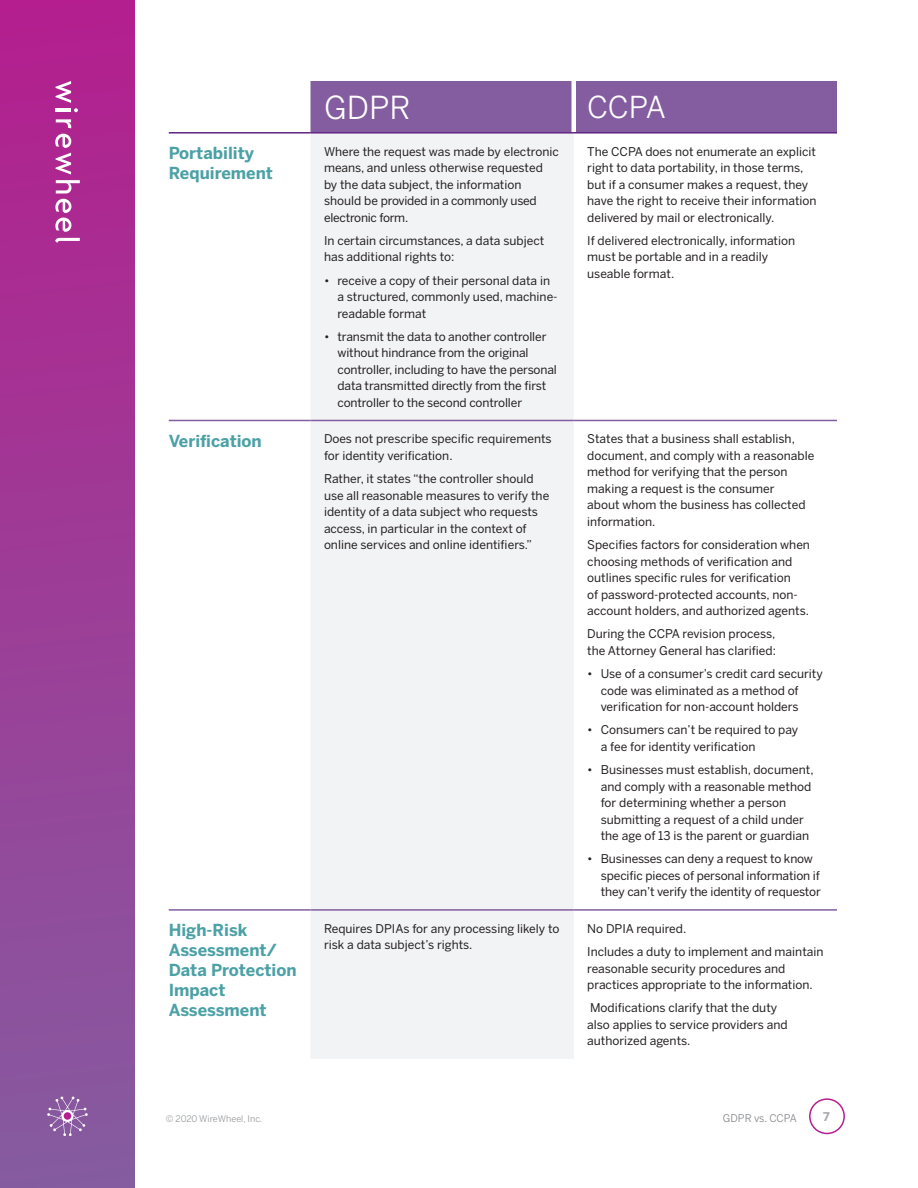
<style>
.page{position:relative;width:918px;height:1188px;background:#fff}
.page>*{position:absolute;margin:0;border:0;box-sizing:border-box;transform-origin:0 0}
.t1{font:31.5px "Benton Sans";color:#fff}
.t2{font:30px "Benton Sans";color:#fff}
.t3{font:700 16.5px/19.8px "Benton Sans";color:#4ca1a6}
.t4{font:12px/16.5px "Benton Sans";color:#231f20}
.t5{font:700 12px "Benton Sans";color:#a8a9ad}
.t6{font:10.5px "Benton Sans";color:#808285}
.t7{font:9px "Benton Sans";color:#939598}
</style>
<div class="page">
<div style="left:809px;top:1098px;width:36px;height:36px;border:2px solid #b41e8e;border-radius:50%"></div>
<div style="left:1px;top:0;width:133px;height:1188px;background:linear-gradient(to bottom,#b41e8e,#855ca0)"></div>
<div style="left:310px;top:81px;width:527px;height:51px;background:#845da0"></div>
<div style="left:310px;top:134px;width:264px;height:925px;background:#f2f3f4"></div>
<hr style="left:572px;top:81px;width:4px;height:51px;background:#fff">
<hr style="left:169px;top:132px;width:141px;height:2px;background:#612584">
<hr style="left:310px;top:132px;width:264px;height:2px;background:#612584">
<hr style="left:574px;top:132px;width:263px;height:2px;background:#612584">
<hr style="left:169px;top:420px;width:141px;height:1px;background:#845da0">
<hr style="left:310px;top:420px;width:264px;height:1px;background:#845da0">
<hr style="left:574px;top:420px;width:263px;height:1px;background:#845da0">
<hr style="left:169px;top:909px;width:141px;height:2px;background:#845da0">
<hr style="left:310px;top:909px;width:264px;height:2px;background:#845da0">
<hr style="left:574px;top:909px;width:263px;height:2px;background:#845da0">
<svg style="left:56px;top:81px;width:22px;height:31px"></svg>
<hr style="left:56px;top:109px;width:15px;height:3px;background:#fff">
<svg style="left:56px;top:119px;width:15px;height:9px"></svg>
<svg style="left:55px;top:134px;width:25px;height:98px"></svg>
<svg style="left:55px;top:238px;width:25px;height:5px"></svg>
<svg style="left:47px;top:1097px;width:41px;height:39px;background:#9c71ad"></svg>
<p class="t1" style="left:324px;top:89px;width:88px">GDPR</p>
<p class="t2" style="left:587px;top:89px;width:80px">CCPA</p>
<p class="t3" style="left:169px;top:144px;width:106px">Portability<br>Requirement</p>
<p class="t4" style="left:324px;top:143px;width:236px">Where the request was made by electronic means, and unless otherwise requested by the data subject, the information should be provided in a commonly used electronic form.</p>
<p class="t4" style="left:324px;top:232px;width:222px">In certain circumstances, a data subject has additional rights to:</p>
<p class="t4" style="left:338px;top:272px;width:222px;text-indent:-14px">• receive a copy of their personal data in a structured, commonly used, machine&shy;readable format</p>
<p class="t4" style="left:338px;top:328px;width:221px;text-indent:-14px">• transmit the data to another controller without hindrance from the original controller, including to have the personal data transmitted directly from the first controller to the second controller</p>
<p class="t3" style="left:169px;top:431px;width:95px">Verification</p>
<p class="t4" style="left:324px;top:431px;width:229px">Does not prescribe specific requirements for identity verification.</p>
<p class="t4" style="left:324px;top:471px;width:227px">Rather, it states “the controller should use all reasonable measures to verify the identity of a data subject who requests access, in particular in the context of online services and online identifiers.”</p>
<p class="t4" style="left:587px;top:143px;width:231px">The CCPA does not enumerate an explicit right to data portability, in those terms, but if a consumer makes a request, they have the right to receive their information delivered by mail or electronically.</p>
<p class="t4" style="left:587px;top:232px;width:209px">If delivered electronically, information must be portable and in a readily useable format.</p>
<p class="t4" style="left:587px;top:431px;width:229px">States that a business shall establish, document, and comply with a reasonable method for verifying that the person making a request is the consumer<br>about whom the business has collected information.</p>
<p class="t4" style="left:587px;top:537px;width:224px">Specifies factors for consideration when choosing methods of verification and outlines specific rules for verification<br>of password-protected accounts, non&shy;account holders, and authorized agents.</p>
<p class="t4" style="left:587px;top:626px;width:190px">During the CCPA revision process, the Attorney General has clarified:</p>
<p class="t4" style="left:601px;top:666px;width:223px;text-indent:-14px">• Use of a consumer’s credit card security code was eliminated as a method of verification for non-account holders</p>
<p class="t4" style="left:601px;top:722px;width:199px;text-indent:-14px">• Consumers can’t be required to pay a fee for identity verification</p>
<p class="t4" style="left:601px;top:762px;width:214px;text-indent:-14px">• Businesses must establish, document, and comply with a reasonable method for determining whether a person submitting a request of a child under the age of 13 is the parent or guardian</p>
<p class="t4" style="left:601px;top:851px;width:222px;text-indent:-14px">• Businesses can deny a request to know specific pieces of personal information if they can’t verify the identity of requestor</p>
<p class="t3" style="left:169px;top:921px;width:129px">High-Risk<br>Assessment/<br>Data Protection<br>Impact<br>Assessment</p>
<p class="t4" style="left:324px;top:920px;width:237px">Requires DPIAs for any processing likely to risk a data subject’s rights.</p>
<p class="t4" style="left:587px;top:920px;width:101px">No DPIA required.</p>
<p class="t4" style="left:587px;top:944px;width:238px">Includes a duty to implement and maintain reasonable security procedures and practices appropriate to the information.</p>
<p class="t4" style="left:587px;top:1000px;width:202px">Modifications clarify that the duty also applies to service providers and authorized agents.</p>
<p class="t7" style="left:166px;top:1113px;width:98px">© 2020 WireWheel, Inc.</p>
<p class="t6" style="left:723px;top:1112px;width:76px">GDPR vs. CCPA</p>
<p class="t5" style="left:823px;top:1109px;width:8px">7</p>
</div>
